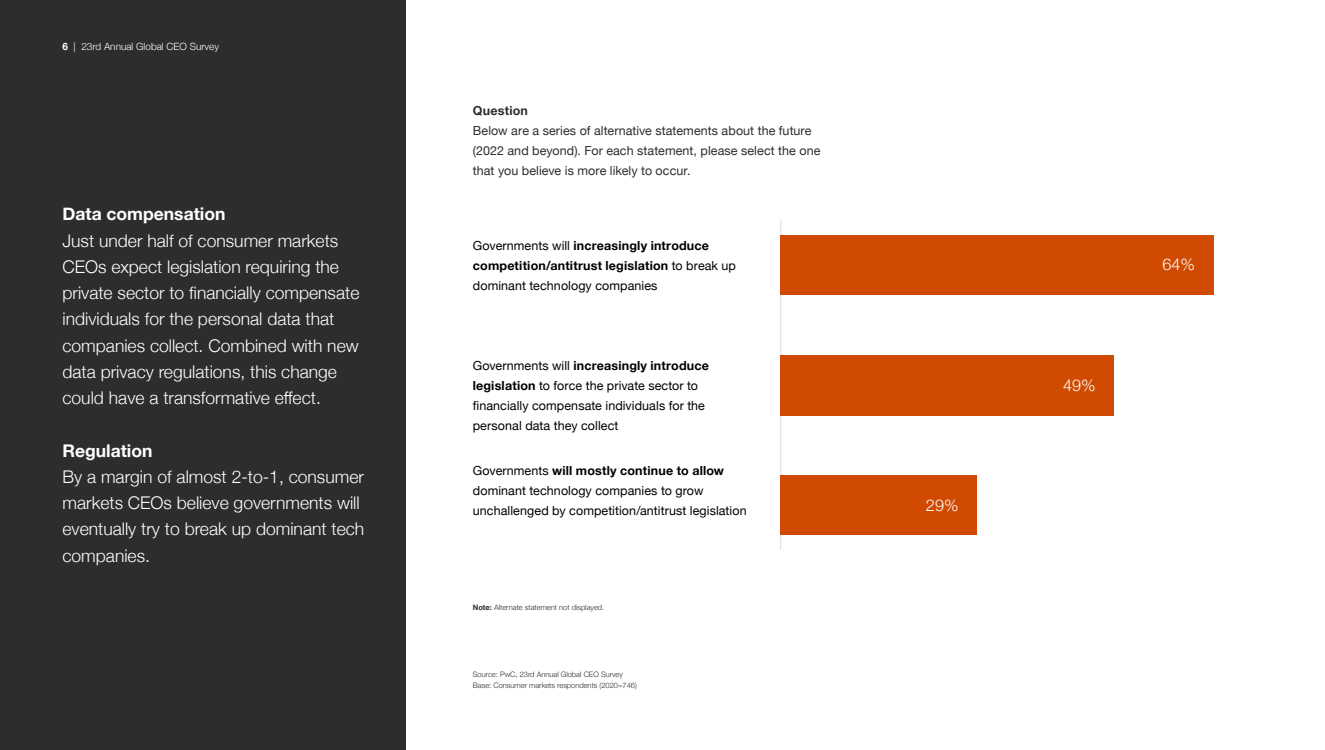
<style>
.page{position:relative;width:1325px;height:750px;background:#fff}
.page>*{position:absolute;margin:0;border:0;box-sizing:border-box;transform-origin:0 0}
.t1{font:300 17.5px/26.2px "Helvetica Neue";color:#fff}
.t2{font:700 17.5px "Helvetica Neue";color:#fff}
.t3{font:300 16.25px "Helvetica Neue";color:#fff}
.t4{font:12.5px/20px "Helvetica Neue";letter-spacing:.005em;color:#000}
.t5{font:12.5px/20px "Helvetica Neue";letter-spacing:.005em;color:#2d2d2d}
.t6{font:700 12.5px/20px "Helvetica Neue";letter-spacing:.015em;color:#000}
.t7{font:700 12.5px "Helvetica Neue";letter-spacing:.015em;color:#2d2d2d}
.t8{font:300 10px "Helvetica Neue";color:#fff}
.t9{font:300 7.5px/10.6px "Helvetica Neue";color:#2d2d2d}
.s1{font-weight:700}
.s2{font-weight:400}
</style>
<div class="page">
<hr style="left:780px;top:220px;width:1px;height:330px;background:#dedede">
<div style="left:0;top:0;width:406px;height:750px;background:#2d2d2d"></div>
<div style="left:781px;top:355px;width:333px;height:60px;background:#d04a02"></div>
<div style="left:781px;top:475px;width:196px;height:60px;background:#d04a02"></div>
<div style="left:781px;top:235px;width:433px;height:60px;background:#d04a02"></div>
<p class="t8" style="left:62px;top:38px;width:158px"><span class="s1">6</span> | 23rd Annual Global CEO Survey</p>
<p class="t2" style="left:62px;top:200px;width:164px">Data compensation</p>
<p class="t1" style="left:62px;top:226px;width:298px">Just under half of consumer markets CEOs expect legislation requiring the private sector to financially compensate individuals for the personal data that companies collect. Combined with new data privacy regulations, this change could have a transformative effect.</p>
<p class="t2" style="left:62px;top:437px;width:92px">Regulation</p>
<p class="t1" style="left:62px;top:462px;width:303px">By a margin of almost 2-to-1, consumer markets CEOs believe governments will eventually try to break up dominant tech companies.</p>
<p class="t7" style="left:473px;top:101px;width:57px">Question</p>
<p class="t5" style="left:473px;top:121px;width:349px">Below are a series of alternative statements about the future (2022 and beyond). For each statement, please select the one that you believe is more likely to occur.</p>
<p class="t6" style="left:473px;top:236px;width:265px"><span class="s2">Governments will</span> increasingly introduce competition/antitrust legislation <span class="s2">to break up dominant technology companies</span></p>
<p class="t4" style="left:473px;top:356px;width:238px">Governments will <span class="s1">increasingly introduce legislation</span> to force the private sector to financially compensate individuals for the personal data they collect</p>
<p class="t4" style="left:473px;top:461px;width:275px">Governments <span class="s1">will mostly continue to allow </span>dominant technology companies to grow unchallenged by competition/antitrust legislation</p>
<p class="t9" style="left:473px;top:602px;width:133px"><span class="s1">Note:</span> Alternate statement not displayed.</p>
<p class="t9" style="left:473px;top:668px;width:165px">Source: PwC, 23rd Annual Global CEO Survey<br>Base: Consumer markets respondents (2020=746)</p>
<p class="t3" style="left:926px;top:492px;width:34px">29%</p>
<p class="t3" style="left:1063px;top:372px;width:34px">49%</p>
<p class="t3" style="left:1163px;top:251px;width:34px">64%</p>
</div>
